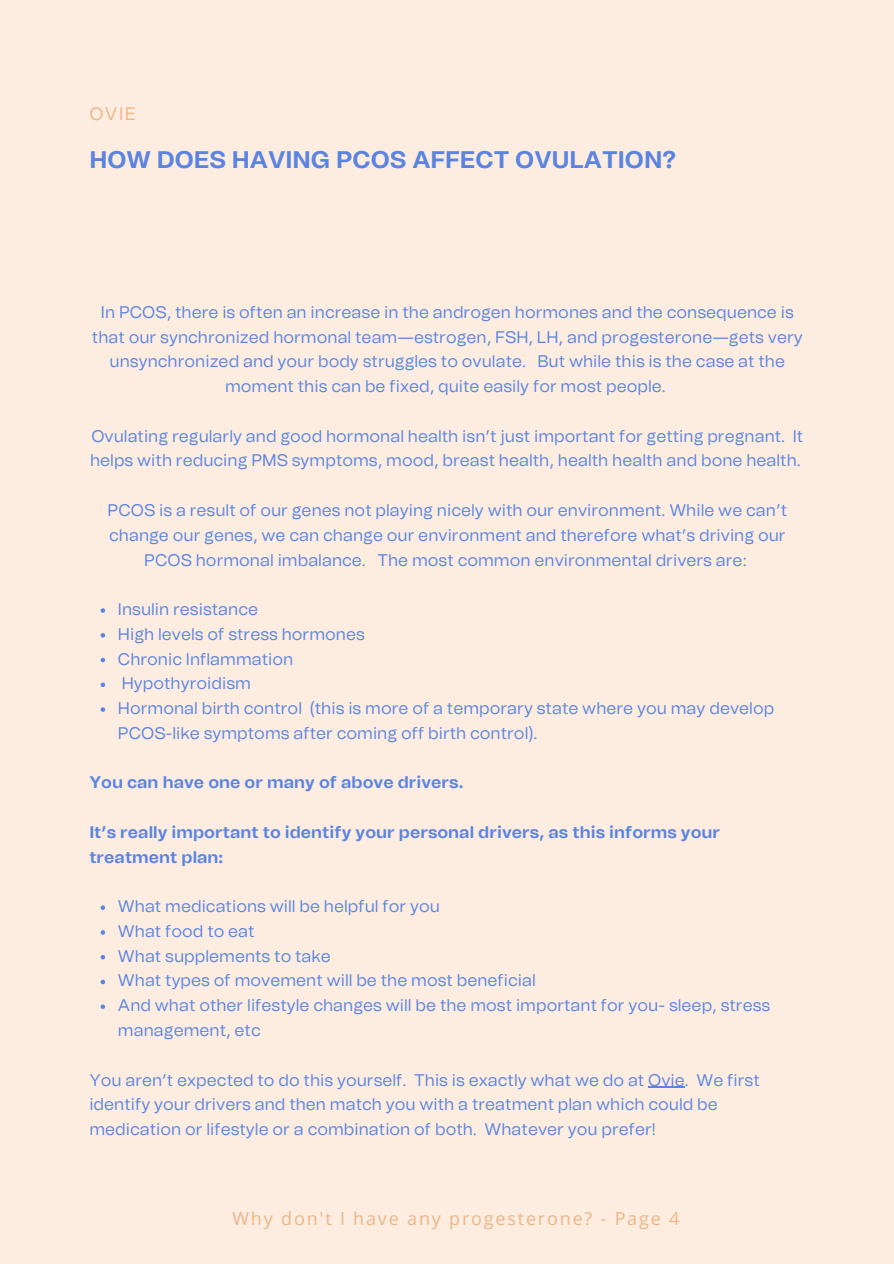
<style>
.page{position:relative;width:894px;height:1264px;background:#fff}
.page>*{position:absolute;margin:0;border:0;box-sizing:border-box;transform-origin:0 0}
.t1{font:700 24px "Tomato Grotesk";color:#5b84e0}
.t2{font:18px "Open Sans";letter-spacing:.1em;color:#edb687}
.t3{font:18px "Tomato Grotesk";color:#edb687}
.t4{font:16.8px/24.8px "Tomato Grotesk";color:#5b84e0}
.t5{font:700 16.8px/24.8px "Tomato Grotesk";color:#5b84e0}
</style>
<div class="page">
<div style="left:0;top:0;width:893px;height:1263px;background:#fcede0"></div>
<svg style="left:101px;top:608px;width:4px;height:5px"></svg>
<svg style="left:101px;top:633px;width:4px;height:4px"></svg>
<svg style="left:101px;top:658px;width:4px;height:4px"></svg>
<svg style="left:101px;top:682px;width:4px;height:5px"></svg>
<svg style="left:101px;top:707px;width:4px;height:5px"></svg>
<svg style="left:101px;top:905px;width:4px;height:5px"></svg>
<svg style="left:101px;top:930px;width:4px;height:4px"></svg>
<svg style="left:101px;top:955px;width:4px;height:4px"></svg>
<svg style="left:101px;top:979px;width:4px;height:5px"></svg>
<svg style="left:101px;top:1004px;width:4px;height:5px"></svg>
<hr style="left:648px;top:1086px;width:36px;height:1px;background:#5b84e0">
<h2 class="t3" style="left:89px;top:105px;width:48px">OVIE</h2>
<p class="t1" style="left:89px;top:149px;width:588px">HOW DOES HAVING PCOS AFFECT OVULATION?</p>
<p class="t4" style="left:92px;top:300px;width:712px;text-align:center">In PCOS, there is often an increase in the androgen hormones and the consequence is that our synchronized hormonal team—estrogen, FSH, LH, and progesterone—gets very unsynchronized and your body struggles to ovulate. But while this is the case at the moment this can be fixed, quite easily for most people.</p>
<p class="t4" style="left:90px;top:424px;width:714px">Ovulating regularly and good hormonal health isn’t just important for getting pregnant. It helps with reducing PMS symptoms, mood, breast health, health health and bone health.</p>
<p class="t4" style="left:108px;top:498px;width:680px;text-align:center">PCOS is a result of our genes not playing nicely with our environment. While we can’t change our genes, we can change our environment and therefore what’s driving our<br>PCOS hormonal imbalance. The most common environmental drivers are:</p>
<p class="t4" style="left:118px;top:597px;width:142px">Insulin resistance</p>
<p class="t4" style="left:118px;top:622px;width:248px">High levels of stress hormones</p>
<p class="t4" style="left:118px;top:647px;width:177px">Chronic Inflammation</p>
<p class="t4" style="left:122px;top:672px;width:131px">Hypothyroidism</p>
<p class="t4" style="left:118px;top:696px;width:657px">Hormonal birth control (this is more of a temporary state where you may develop<br>PCOS-like symptoms after coming off birth control).</p>
<h3 class="t5" style="left:89px;top:771px;width:375px">You can have one or many of above drivers.</h3>
<h3 class="t5" style="left:89px;top:820px;width:632px">It’s really important to identify your personal drivers, as this informs your treatment plan:</h3>
<p class="t4" style="left:118px;top:894px;width:323px">What medications will be helpful for you</p>
<p class="t4" style="left:118px;top:919px;width:138px">What food to eat</p>
<p class="t4" style="left:118px;top:944px;width:214px">What supplements to take</p>
<p class="t4" style="left:118px;top:969px;width:419px">What types of movement will be the most beneficial</p>
<p class="t4" style="left:118px;top:993px;width:653px">And what other lifestyle changes will be the most important for you- sleep, stress management, etc</p>
<p class="t4" style="left:89px;top:1068px;width:671px">You aren’t expected to do this yourself. This is exactly what we do at Ovie. We first identify your drivers and then match you with a treatment plan which could be medication or lifestyle or a combination of both. Whatever you prefer!</p>
<h1 class="t2" style="left:232px;top:1206px;width:448px">Why don't I have any progesterone? - Page 4</h1>
</div>
